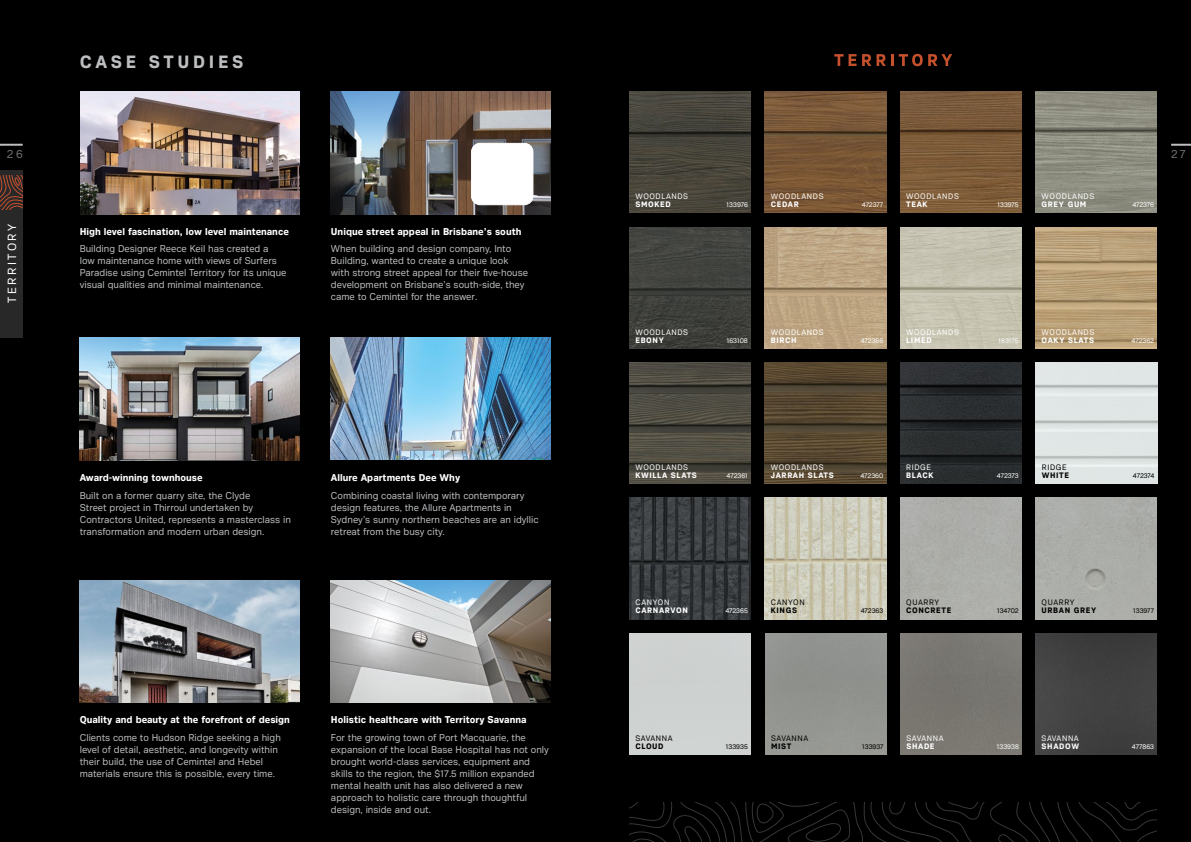
<style>
.page{position:relative;width:1191px;height:842px;background:#000}
.page>*{position:absolute;margin:0;border:0;box-sizing:border-box;transform-origin:0 0}
.t1{font:700 18px "Crique Grotesk";letter-spacing:.2em;color:#bcbec0}
.t2{font:12px "Crique Grotesk";letter-spacing:.2em;color:#fff}
.t3{font:12px "Crique Grotesk";color:#6d6e71}
.t4{font:12px "Crique Grotesk";color:#6d6e71}
.t5{font:10px/12px "Crique Grotesk";color:#bcbec0}
.t6{font:700 10px "Crique Grotesk";color:#fff}
.t7{font:8px "Crique Grotesk";letter-spacing:.075em;color:#fff}
.t8{font:700 8px "Crique Grotesk";letter-spacing:.075em;color:#fff}
.t9{font:8px "Crique Grotesk";letter-spacing:.075em;color:#000}
.t10{font:700 8px "Crique Grotesk";letter-spacing:.075em;color:#000}
.t11{font:7px "Crique Grotesk";letter-spacing:-.01em;color:#fff}
.t12{font:7px "Crique Grotesk";color:#000}
</style>
<div class="page">
<div style="left:0;top:170px;width:23px;height:168px;background:#292829"></div>
<svg style="left:0;top:176px;width:23px;height:34px"></svg>
<img style="left:80px;top:580px;width:219px;height:123px">
<img style="left:331px;top:338px;width:219px;height:122px">
<img style="left:331px;top:580px;width:219px;height:123px">
<img style="left:80px;top:338px;width:219px;height:122px">
<hr style="left:0;top:144px;width:23px;height:2px;background:#bcbec0">
<img style="left:629px;top:92px;width:121px;height:121px">
<img style="left:629px;top:227px;width:121px;height:121px">
<img style="left:629px;top:362px;width:121px;height:122px">
<img style="left:629px;top:498px;width:121px;height:121px">
<div style="left:629px;top:633px;width:121px;height:121px;background:#ced2d1"></div>
<div style="left:765px;top:633px;width:121px;height:121px;background:#929490"></div>
<div style="left:900px;top:633px;width:121px;height:121px;background:#797771"></div>
<div style="left:1035px;top:633px;width:122px;height:121px;background:#404040"></div>
<img style="left:765px;top:498px;width:121px;height:121px">
<div style="left:900px;top:498px;width:121px;height:121px;background:#adaea9"></div>
<div style="left:1035px;top:498px;width:122px;height:121px;background:#acaea9"></div>
<img style="left:765px;top:362px;width:121px;height:122px">
<img style="left:900px;top:362px;width:121px;height:122px">
<img style="left:1036px;top:362px;width:121px;height:122px">
<img style="left:765px;top:227px;width:121px;height:121px">
<img style="left:900px;top:227px;width:121px;height:121px">
<img style="left:1035px;top:227px;width:122px;height:121px">
<img style="left:765px;top:92px;width:121px;height:121px">
<img style="left:900px;top:92px;width:121px;height:121px">
<img style="left:1035px;top:92px;width:122px;height:121px">
<svg style="left:834px;top:54px;width:22px;height:12px"></svg>
<svg style="left:862px;top:54px;width:23px;height:12px"></svg>
<svg style="left:891px;top:54px;width:31px;height:12px"></svg>
<svg style="left:928px;top:54px;width:24px;height:12px"></svg>
<svg style="left:629px;top:802px;width:528px;height:40px"></svg>
<img style="left:81px;top:92px;width:218px;height:123px">
<img style="left:331px;top:92px;width:219px;height:123px">
<div style="left:471px;top:143px;width:62px;height:62px;background:#fff;border-radius:9px"></div>
<div style="left:471px;top:143px;width:62px;height:62px;border:1px solid #fff;border-radius:9px"></div>
<hr style="left:1171px;top:144px;width:20px;height:2px;background:#bcbec0">
<p class="t3" style="left:7px;top:148px;width:17px">26</p>
<p class="t2" style="left:5px;top:303px;width:80px;rotate:-90deg">TERRITORY</p>
<h1 class="t1" style="left:80px;top:52px;width:165px">CASE STUDIES</h1>
<p class="t6" style="left:80px;top:225px;width:211px">High level fascination, low level maintenance</p>
<p class="t5" style="left:80px;top:243px;width:208px">Building Designer Reece Keil has created a<br>low maintenance home with views of Surfers Paradise using Cemintel Territory for its unique visual qualities and minimal maintenance.</p>
<p class="t6" style="left:331px;top:225px;width:192px">Unique street appeal in Brisbane’s south</p>
<p class="t5" style="left:331px;top:243px;width:199px">When building and design company, Into Building, wanted to create a unique look with strong street appeal for their five-house development on Brisbane’s south-side, they came to Cemintel for the answer.</p>
<p class="t6" style="left:80px;top:472px;width:124px">Award-winning townhouse</p>
<p class="t5" style="left:80px;top:489px;width:213px">Built on a former quarry site, the Clyde<br>Street project in Thirroul undertaken by Contractors United, represents a masterclass in transformation and modern urban design.</p>
<p class="t6" style="left:331px;top:472px;width:131px">Allure Apartments Dee Why</p>
<p class="t5" style="left:331px;top:489px;width:209px">Combining coastal living with contemporary design features, the Allure Apartments in Sydney’s sunny northern beaches are an idyllic retreat from the busy city.</p>
<p class="t6" style="left:80px;top:714px;width:212px">Quality and beauty at the forefront of design</p>
<p class="t5" style="left:80px;top:732px;width:203px">Clients come to Hudson Ridge seeking a high level of detail, aesthetic, and longevity within their build, the use of Cemintel and Hebel materials ensure this is possible, every time.</p>
<p class="t6" style="left:331px;top:714px;width:197px">Holistic healthcare with Territory Savanna</p>
<p class="t5" style="left:331px;top:732px;width:219px">For the growing town of Port Macquarie, the expansion of the local Base Hospital has not only brought world-class services, equipment and skills to the region, the $17.5 million expanded mental health unit has also delivered a new approach to holistic care through thoughtful design, inside and out.</p>
<p class="t7" style="left:635px;top:192px;width:54px">WOODLANDS</p>
<p class="t8" style="left:635px;top:200px;width:37px">SMOKED</p>
<p class="t7" style="left:771px;top:192px;width:54px">WOODLANDS</p>
<p class="t8" style="left:771px;top:200px;width:30px">CEDAR</p>
<p class="t7" style="left:906px;top:192px;width:54px">WOODLANDS</p>
<p class="t8" style="left:906px;top:200px;width:23px">TEAK</p>
<p class="t7" style="left:1041px;top:192px;width:54px">WOODLANDS</p>
<p class="t11" style="left:726px;top:201px;width:23px">133976</p>
<p class="t8" style="left:1041px;top:200px;width:46px">GREY GUM</p>
<p class="t11" style="left:862px;top:201px;width:23px">472377</p>
<p class="t11" style="left:997px;top:201px;width:23px">133975</p>
<p class="t11" style="left:1132px;top:201px;width:23px">472376</p>
<p class="t4" style="left:1171px;top:148px;width:16px">27</p>
<p class="t7" style="left:635px;top:327px;width:54px">WOODLANDS</p>
<p class="t8" style="left:635px;top:335px;width:30px">EBONY</p>
<p class="t11" style="left:726px;top:336px;width:23px">163108</p>
<p class="t7" style="left:771px;top:327px;width:54px">WOODLANDS</p>
<p class="t8" style="left:771px;top:335px;width:27px">BIRCH</p>
<p class="t7" style="left:906px;top:327px;width:54px">WOODLANDS</p>
<p class="t8" style="left:906px;top:335px;width:27px">LIMED</p>
<p class="t7" style="left:1041px;top:327px;width:54px">WOODLANDS</p>
<p class="t8" style="left:1041px;top:335px;width:54px">OAKY SLATS</p>
<p class="t11" style="left:860px;top:336px;width:24px">472366</p>
<p class="t11" style="left:998px;top:336px;width:22px">163175</p>
<p class="t11" style="left:1131px;top:336px;width:24px">472362</p>
<p class="t7" style="left:635px;top:463px;width:54px">WOODLANDS</p>
<p class="t8" style="left:635px;top:471px;width:63px">KWILLA SLATS</p>
<p class="t11" style="left:726px;top:472px;width:23px">472361</p>
<p class="t7" style="left:771px;top:463px;width:54px">WOODLANDS</p>
<p class="t8" style="left:771px;top:471px;width:64px">JARRAH SLATS</p>
<p class="t7" style="left:906px;top:463px;width:26px">RIDGE</p>
<p class="t8" style="left:906px;top:471px;width:29px">BLACK</p>
<p class="t9" style="left:1041px;top:463px;width:26px">RIDGE</p>
<p class="t10" style="left:1041px;top:471px;width:29px">WHITE</p>
<p class="t11" style="left:860px;top:472px;width:24px">472360</p>
<p class="t11" style="left:997px;top:472px;width:23px">472373</p>
<p class="t12" style="left:1133px;top:472px;width:23px">472374</p>
<p class="t7" style="left:635px;top:598px;width:35px">CANYON</p>
<p class="t8" style="left:635px;top:606px;width:54px">CARNARVON</p>
<p class="t11" style="left:725px;top:607px;width:24px">472365</p>
<p class="t9" style="left:771px;top:598px;width:35px">CANYON</p>
<p class="t10" style="left:771px;top:606px;width:28px">KINGS</p>
<p class="t9" style="left:906px;top:598px;width:34px">QUARRY</p>
<p class="t10" style="left:906px;top:606px;width:47px">CONCRETE</p>
<p class="t9" style="left:1041px;top:598px;width:34px">QUARRY</p>
<p class="t10" style="left:1041px;top:606px;width:56px">URBAN GREY</p>
<p class="t12" style="left:860px;top:607px;width:24px">472363</p>
<p class="t12" style="left:997px;top:607px;width:23px">134702</p>
<p class="t12" style="left:1133px;top:607px;width:22px">133977</p>
<p class="t9" style="left:635px;top:733px;width:39px">SAVANNA</p>
<p class="t10" style="left:635px;top:741px;width:30px">CLOUD</p>
<p class="t9" style="left:771px;top:733px;width:39px">SAVANNA</p>
<p class="t10" style="left:771px;top:741px;width:22px">MIST</p>
<p class="t7" style="left:906px;top:733px;width:39px">SAVANNA</p>
<p class="t8" style="left:906px;top:741px;width:30px">SHADE</p>
<p class="t7" style="left:1041px;top:733px;width:39px">SAVANNA</p>
<p class="t8" style="left:1041px;top:741px;width:39px">SHADOW</p>
<p class="t12" style="left:726px;top:742px;width:24px">133935</p>
<p class="t12" style="left:862px;top:742px;width:23px">133937</p>
<p class="t11" style="left:996px;top:742px;width:24px">133938</p>
<p class="t11" style="left:1132px;top:742px;width:24px">477863</p>
</div>
